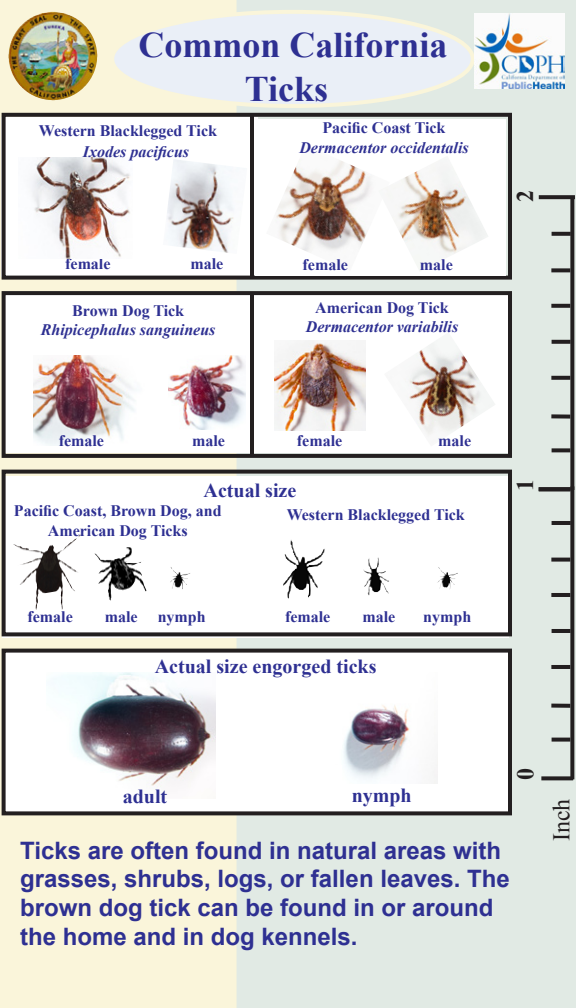
<style>
.page{position:relative;width:576px;height:1008px;background:#fff}
.page>*{position:absolute;margin:0;border:0;box-sizing:border-box;transform-origin:0 0}
.t1{font:700 36px "Times New Roman";color:#2e3092}
.t2{font:700 24px/28.8px "Arial";color:#2e3092}
.t3{font:24px "Times New Roman";color:#231f20}
.t4{font:700 24px "Times New Roman";color:#231f20}
.t5{font:700 20px "Times New Roman";color:#2e3092}
.t6{font:700 16px/19.2px "Times New Roman";color:#2e3092;text-align:center}
.t7{font:italic 700 16px "Times New Roman";color:#2e3092}
</style>
<div class="page">
<svg style="left:0;top:0;width:237px;height:1008px;background:#f3eed1"></svg>
<div style="left:237px;top:0;width:339px;height:1008px;background:#e1eae4"></div>
<div style="left:112px;top:12px;width:361px;height:94px;background:#eaeff7;border-radius:50%"></div>
<div style="left:110px;top:10px;width:365px;height:98px;border:4px solid #faf5da;border-radius:50%"></div>
<div style="left:4px;top:291px;width:507px;height:162px;background:#fff"></div>
<div style="left:2px;top:117px;width:256px;height:160px;background:#fff"></div>
<svg style="left:570px;top:490px;width:4px;height:289px"></svg>
<svg style="left:552px;top:738px;width:18px;height:4px"></svg>
<svg style="left:551px;top:704px;width:19px;height:4px"></svg>
<hr style="left:551px;top:665px;width:19px;height:4px;background:#231f20">
<hr style="left:552px;top:629px;width:19px;height:4px;background:#231f20">
<hr style="left:551px;top:593px;width:19px;height:4px;background:#231f20">
<svg style="left:551px;top:558px;width:19px;height:4px"></svg>
<hr style="left:552px;top:521px;width:19px;height:4px;background:#231f20">
<hr style="left:539px;top:487px;width:32px;height:4px;background:#2f2c2d">
<svg style="left:541px;top:776px;width:32px;height:4px"></svg>
<svg style="left:570px;top:199px;width:4px;height:291px"></svg>
<svg style="left:552px;top:448px;width:18px;height:4px"></svg>
<div style="left:551px;top:414px;width:19px;height:5px;background:#231f20"></div>
<svg style="left:551px;top:376px;width:19px;height:4px"></svg>
<svg style="left:552px;top:340px;width:19px;height:4px"></svg>
<svg style="left:551px;top:304px;width:19px;height:4px"></svg>
<svg style="left:551px;top:268px;width:19px;height:4px"></svg>
<svg style="left:552px;top:232px;width:19px;height:4px"></svg>
<svg style="left:539px;top:195px;width:36px;height:4px"></svg>
<svg style="left:539px;top:488px;width:31px;height:3px"></svg>
<img style="left:9px;top:12px;width:41px;height:79px">
<hr style="left:250px;top:293px;width:4px;height:162px;background:#231f20">
<hr style="left:250px;top:114px;width:4px;height:162px;background:#231f20">
<div style="left:2px;top:291px;width:510px;height:167px;border:4px solid #231f20"></div>
<div style="left:4px;top:651px;width:506px;height:162px;background:#fff"></div>
<div style="left:2px;top:649px;width:510px;height:166px;border:4px solid #231f20"></div>
<div style="left:2px;top:113px;width:510px;height:167px;border:4px solid #231f20"></div>
<div style="left:255px;top:120px;width:251px;height:156px;background:#fff"></div>
<img style="left:475px;top:13px;width:90px;height:75px">
<div style="left:2px;top:476px;width:508px;height:162px;background:#fff"></div>
<div style="left:2px;top:470px;width:510px;height:166px;border:4px solid #231f20"></div>
<img style="left:276px;top:160px;width:96px;height:93px">
<img style="left:53px;top:673px;width:163px;height:114px">
<img style="left:343px;top:705px;width:95px;height:79px">
<img style="left:387px;top:165px;width:101px;height:92px">
<img style="left:167px;top:159px;width:67px;height:94px">
<img style="left:31px;top:157px;width:99px;height:101px">
<img style="left:405px;top:342px;width:90px;height:94px">
<img style="left:274px;top:341px;width:92px;height:90px">
<img style="left:168px;top:356px;width:78px;height:73px">
<img style="left:33px;top:356px;width:102px;height:90px">
<img style="left:13px;top:535px;width:134px;height:75px">
<img style="left:170px;top:567px;width:20px;height:22px">
<img style="left:283px;top:540px;width:42px;height:59px">
<p class="t1" style="left:139px;top:20px;width:310px">Common California</p>
<p class="t1" style="left:245px;top:64px;width:85px">Ticks</p>
<p class="t6" style="left:39px;top:120px;width:180px">Western Blacklegged Tick</p>
<p class="t7" style="left:83px;top:140px;width:108px">Ixodes pacificus</p>
<p class="t6" style="left:323px;top:118px;width:124px">Pacific Coast Tick</p>
<p class="t7" style="left:299px;top:136px;width:171px">Dermacentor occidentalis</p>
<p class="t6" style="left:65px;top:253px;width:47px">female</p>
<p class="t6" style="left:191px;top:253px;width:34px">male</p>
<p class="t6" style="left:303px;top:254px;width:47px">female</p>
<p class="t6" style="left:420px;top:254px;width:34px">male</p>
<p class="t6" style="left:72px;top:300px;width:114px">Brown Dog Tick</p>
<p class="t7" style="left:41px;top:318px;width:176px">Rhipicephalus sanguineus</p>
<p class="t6" style="left:315px;top:298px;width:135px">American Dog Tick</p>
<p class="t7" style="left:306px;top:316px;width:154px">Dermacentor variabilis</p>
<p class="t4" style="left:508px;top:202px;width:14px;rotate:-90deg">2</p>
<p class="t6" style="left:59px;top:430px;width:47px">female</p>
<p class="t6" style="left:192px;top:430px;width:34px">male</p>
<p class="t6" style="left:297px;top:431px;width:47px">female</p>
<p class="t6" style="left:438px;top:431px;width:34px">male</p>
<p class="t5" style="left:204px;top:476px;width:94px">Actual size</p>
<p class="t6" style="left:14px;top:501px;width:209px">Pacific Coast, Brown Dog, and<br>American Dog Ticks</p>
<p class="t6" style="left:287px;top:504px;width:180px">Western Blacklegged Tick</p>
<p class="t6" style="left:27px;top:606px;width:47px">female</p>
<p class="t6" style="left:105px;top:606px;width:34px">male</p>
<p class="t6" style="left:158px;top:606px;width:50px">nymph</p>
<p class="t6" style="left:285px;top:606px;width:47px">female</p>
<p class="t6" style="left:362px;top:606px;width:34px">male</p>
<p class="t6" style="left:423px;top:606px;width:50px">nymph</p>
<p class="t5" style="left:155px;top:652px;width:223px">Actual size engorged ticks</p>
<p class="t4" style="left:508px;top:491px;width:14px;rotate:-90deg">1</p>
<p class="t5" style="left:123px;top:782px;width:46px">adult</p>
<p class="t5" style="left:352px;top:781px;width:62px">nymph</p>
<p class="t4" style="left:509px;top:780px;width:14px;rotate:-90deg">0</p>
<p class="t2" style="left:20px;top:837px;width:491px">Ticks are often found in natural areas with grasses, shrubs, logs, or fallen leaves. The</p>
<p class="t2" style="left:20px;top:894px;width:475px">brown dog tick can be found in or around</p>
<p class="t2" style="left:20px;top:923px;width:339px">the home and in dog kennels.</p>
<p class="t3" style="left:545px;top:841px;width:44px;rotate:-90deg">Inch</p>
</div>
